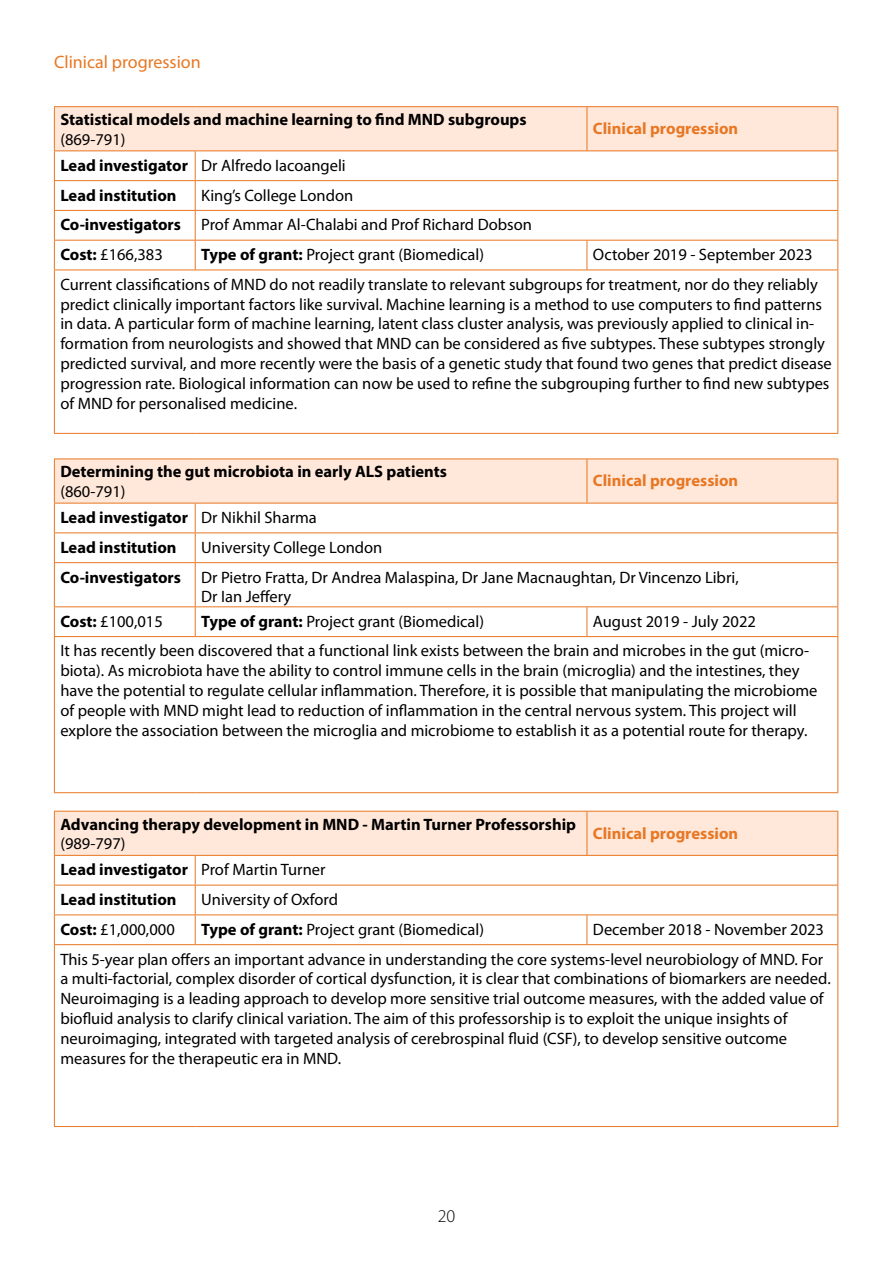
<style>
.page{position:relative;width:893px;height:1263px;background:#fff}
.page>*{position:absolute;margin:0;border:0;box-sizing:border-box;transform-origin:0 0}
.t1{font:18px "Myriad Pro";color:#e87723}
.t2{font:300 18px "Myriad Pro";color:#000}
.t3{font:16.5px/19.8px "Myriad Pro";color:#000}
.t4{font:700 16.5px/29.7px "Myriad Pro";color:#000}
.t5{font:700 16.5px "Myriad Pro";color:#e87723}
.s1{font-weight:400}
.s2{font-weight:700}
</style>
<div class="page">
<hr style="left:54px;top:106px;width:141px;height:1px;background:#e87723">
<hr style="left:195px;top:106px;width:392px;height:1px;background:#e87723">
<hr style="left:587px;top:106px;width:251px;height:1px;background:#e87723">
<svg style="left:54px;top:107px;width:784px;height:163px"></svg>
<hr style="left:54px;top:270px;width:141px;height:1px;background:#e87723">
<hr style="left:54px;top:270px;width:1px;height:163px;background:#e87723">
<hr style="left:195px;top:270px;width:392px;height:1px;background:#e87723">
<hr style="left:587px;top:270px;width:251px;height:1px;background:#e87723">
<hr style="left:837px;top:270px;width:1px;height:163px;background:#e87723">
<hr style="left:54px;top:433px;width:141px;height:1px;background:#e87723">
<hr style="left:195px;top:433px;width:392px;height:1px;background:#e87723">
<hr style="left:587px;top:433px;width:251px;height:1px;background:#e87723">
<svg style="left:54px;top:459px;width:784px;height:103px"></svg>
<hr style="left:54px;top:562px;width:141px;height:1px;background:#e87723">
<hr style="left:54px;top:563px;width:1px;height:43px;background:#e87723">
<hr style="left:195px;top:562px;width:392px;height:1px;background:#e87723">
<hr style="left:195px;top:563px;width:1px;height:43px;background:#e87723">
<hr style="left:587px;top:562px;width:251px;height:1px;background:#e87723">
<hr style="left:837px;top:563px;width:1px;height:43px;background:#e87723">
<hr style="left:54px;top:606px;width:141px;height:1px;background:#e87723">
<svg style="left:54px;top:607px;width:1px;height:29px"></svg>
<hr style="left:195px;top:606px;width:392px;height:1px;background:#e87723">
<svg style="left:195px;top:607px;width:1px;height:29px"></svg>
<hr style="left:587px;top:606px;width:251px;height:1px;background:#e87723">
<svg style="left:587px;top:607px;width:1px;height:29px"></svg>
<svg style="left:837px;top:607px;width:1px;height:29px"></svg>
<hr style="left:54px;top:636px;width:141px;height:1px;background:#e87723">
<hr style="left:54px;top:637px;width:1px;height:155px;background:#e87723">
<hr style="left:195px;top:636px;width:392px;height:1px;background:#e87723">
<hr style="left:587px;top:636px;width:251px;height:1px;background:#e87723">
<hr style="left:837px;top:637px;width:1px;height:155px;background:#e87723">
<hr style="left:54px;top:792px;width:141px;height:1px;background:#e87723">
<hr style="left:195px;top:792px;width:392px;height:1px;background:#e87723">
<hr style="left:587px;top:792px;width:251px;height:1px;background:#e87723">
<svg style="left:54px;top:811px;width:784px;height:133px"></svg>
<hr style="left:54px;top:944px;width:141px;height:1px;background:#e87723">
<hr style="left:54px;top:945px;width:1px;height:181px;background:#e87723">
<hr style="left:195px;top:944px;width:392px;height:1px;background:#e87723">
<hr style="left:587px;top:944px;width:251px;height:1px;background:#e87723">
<hr style="left:837px;top:945px;width:1px;height:181px;background:#e87723">
<hr style="left:54px;top:1126px;width:141px;height:1px;background:#e87723">
<hr style="left:195px;top:1126px;width:392px;height:1px;background:#e87723">
<hr style="left:587px;top:1126px;width:251px;height:1px;background:#e87723">
<p class="t1" style="left:54px;top:50px;width:148px">Clinical progression</p>
<p class="t4" style="left:60px;top:104px;width:468px">Statistical models and machine learning to find MND subgroups</p>
<p class="t3" style="left:60px;top:129px;width:67px">(869-791)</p>
<p class="t5" style="left:593px;top:118px;width:147px">Clinical progression</p>
<p class="t4" style="left:60px;top:150px;width:287px">Lead investigator <span class="s1">Dr Alfredo Iacoangeli<br></span>Lead institution</p>
<p class="t3" style="left:60px;top:180px;width:473px;line-height:29.7px;text-indent:141px">King’s College London<br><span class="s2">Co-investigators</span> Prof Ammar Al-Chalabi and Prof Richard Dobson<br><span class="s2">Cost:</span> £166,383</p>
<p class="t3" style="left:201px;top:244px;width:284px"><span class="s2">Type of grant:</span> Project grant (Biomedical)</p>
<p class="t3" style="left:60px;top:239px;width:759px;line-height:29.7px;text-indent:533px">October 2019 - September 2023<br>Current classifications of MND do not readily translate to relevant subgroups for treatment, nor do they reliably</p>
<p class="t3" style="left:60px;top:294px;width:773px">predict clinically important factors like survival. Machine learning is a method to use computers to find patterns in data. A particular form of machine learning, latent class cluster analysis, was previously applied to clinical in&shy;formation from neurologists and showed that MND can be considered as five subtypes. These subtypes strongly predicted survival, and more recently were the basis of a genetic study that found two genes that predict disease progression rate. Biological information can now be used to refine the subgrouping further to find new subtypes of MND for personalised medicine.</p>
<p class="t4" style="left:60px;top:456px;width:388px">Determining the gut microbiota in early ALS patients</p>
<p class="t3" style="left:60px;top:481px;width:67px">(860-791)</p>
<p class="t5" style="left:593px;top:470px;width:147px">Clinical progression</p>
<p class="t4" style="left:60px;top:502px;width:258px">Lead investigator <span class="s1">Dr Nikhil Sharma<br></span>Lead institution</p>
<p class="t3" style="left:60px;top:532px;width:680px;line-height:29.7px;text-indent:141px">University College London<br><span class="s2">Co-investigators</span> Dr Pietro Fratta, Dr Andrea Malaspina, Dr Jane Macnaughtan, Dr Vincenzo Libri,</p>
<p class="t3" style="left:201px;top:587px;width:92px">Dr Ian Jeffery</p>
<p class="t3" style="left:60px;top:611px;width:104px"><span class="s2">Cost:</span> £100,015</p>
<p class="t3" style="left:201px;top:611px;width:284px"><span class="s2">Type of grant:</span> Project grant (Biomedical)</p>
<p class="t3" style="left:60px;top:606px;width:750px;line-height:29.7px;text-indent:533px">August 2019 - July 2022<br>It has recently been discovered that a functional link exists between the brain and microbes in the gut (micro-</p>
<p class="t3" style="left:60px;top:661px;width:759px">biota). As microbiota have the ability to control immune cells in the brain (microglia) and the intestines, they have the potential to regulate cellular inflammation. Therefore, it is possible that manipulating the microbiome of people with MND might lead to reduction of inflammation in the central nervous system. This project will explore the association between the microglia and microbiome to establish it as a potential route for therapy.</p>
<p class="t4" style="left:60px;top:809px;width:517px">Advancing therapy development in MND - Martin Turner Professorship</p>
<p class="t3" style="left:60px;top:834px;width:67px">(989-797)</p>
<p class="t4" style="left:60px;top:854px;width:267px">Lead investigator <span class="s1">Prof Martin Turner<br></span>Lead institution</p>
<p class="t3" style="left:201px;top:889px;width:138px">University of Oxford</p>
<p class="t5" style="left:593px;top:822px;width:147px">Clinical progression</p>
<p class="t3" style="left:60px;top:919px;width:116px"><span class="s2">Cost:</span> £1,000,000</p>
<p class="t3" style="left:201px;top:919px;width:284px"><span class="s2">Type of grant:</span> Project grant (Biomedical)</p>
<p class="t3" style="left:60px;top:914px;width:765px;line-height:29.7px;text-align:right">December 2018 - November 2023<br>This 5-year plan offers an important advance in understanding the core systems-level neurobiology of MND. For</p>
<p class="t3" style="left:60px;top:969px;width:772px">a multi-factorial, complex disorder of cortical dysfunction, it is clear that combinations of biomarkers are needed.<br>Neuroimaging is a leading approach to develop more sensitive trial outcome measures, with the added value of biofluid analysis to clarify clinical variation. The aim of this professorship is to exploit the unique insights of neuroimaging, integrated with targeted analysis of cerebrospinal fluid (CSF), to develop sensitive outcome measures for the therapeutic era in MND.</p>
<p class="t2" style="left:438px;top:1206px;width:19px">20</p>
</div>
